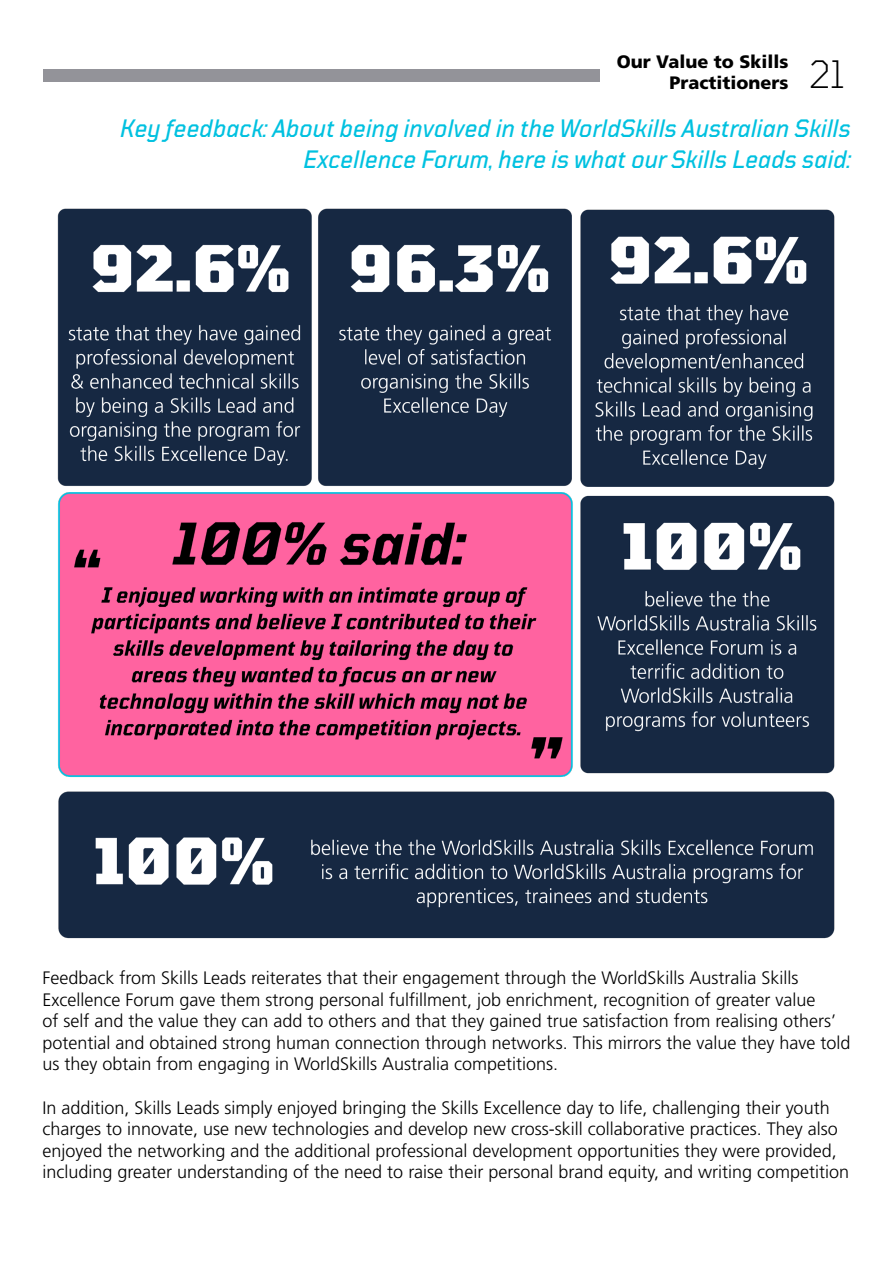
<style>
.page{position:relative;width:893px;height:1263px;background:#fff}
.page>*{position:absolute;margin:0;border:0;box-sizing:border-box;transform-origin:0 0}
.t1{font:300 40.5px "TT Mussels";color:#000}
.t2{font:italic 500 25.5px/30.6px "TT Mussels";color:#00c1e0;text-align:right}
.t3{font:18px/21.6px "Frutiger LT 45 Lt";color:#000}
.t4{font:18px/21.6px "Frutiger LT 75 Blk";color:#000;text-align:right}
</style>
<div class="page">
<div style="left:43px;top:69px;width:556px;height:12px;background:#939399"></div>
<img style="left:57px;top:208px;width:778px;height:731px">
<p class="t4" style="left:617px;top:50px;width:173px">Our Value to Skills<br>Practitioners</p>
<h1 class="t1" style="left:810px;top:51px;width:36px">21</h1>
<h2 class="t2" style="left:120px;top:113px;width:732px">Key feedback: About being involved in the WorldSkills Australian Skills<br>Excellence Forum, here is what our Skills Leads said:</h2>
<p class="t3" style="left:43px;top:967px;width:809px">Feedback from Skills Leads reiterates that their engagement through the WorldSkills Australia Skills Excellence Forum gave them strong personal fulfillment, job enrichment, recognition of greater value<br>of self and the value they can add to others and that they gained true satisfaction from realising others’ potential and obtained strong human connection through networks. This mirrors the value they have told us they obtain from engaging in WorldSkills Australia competitions.</p>
<p class="t3" style="left:43px;top:1097px;width:808px">In addition, Skills Leads simply enjoyed bringing the Skills Excellence day to life, challenging their youth charges to innovate, use new technologies and develop new cross-skill collaborative practices. They also enjoyed the networking and the additional professional development opportunities they were provided, including greater understanding of the need to raise their personal brand equity, and writing competition</p>
</div>
